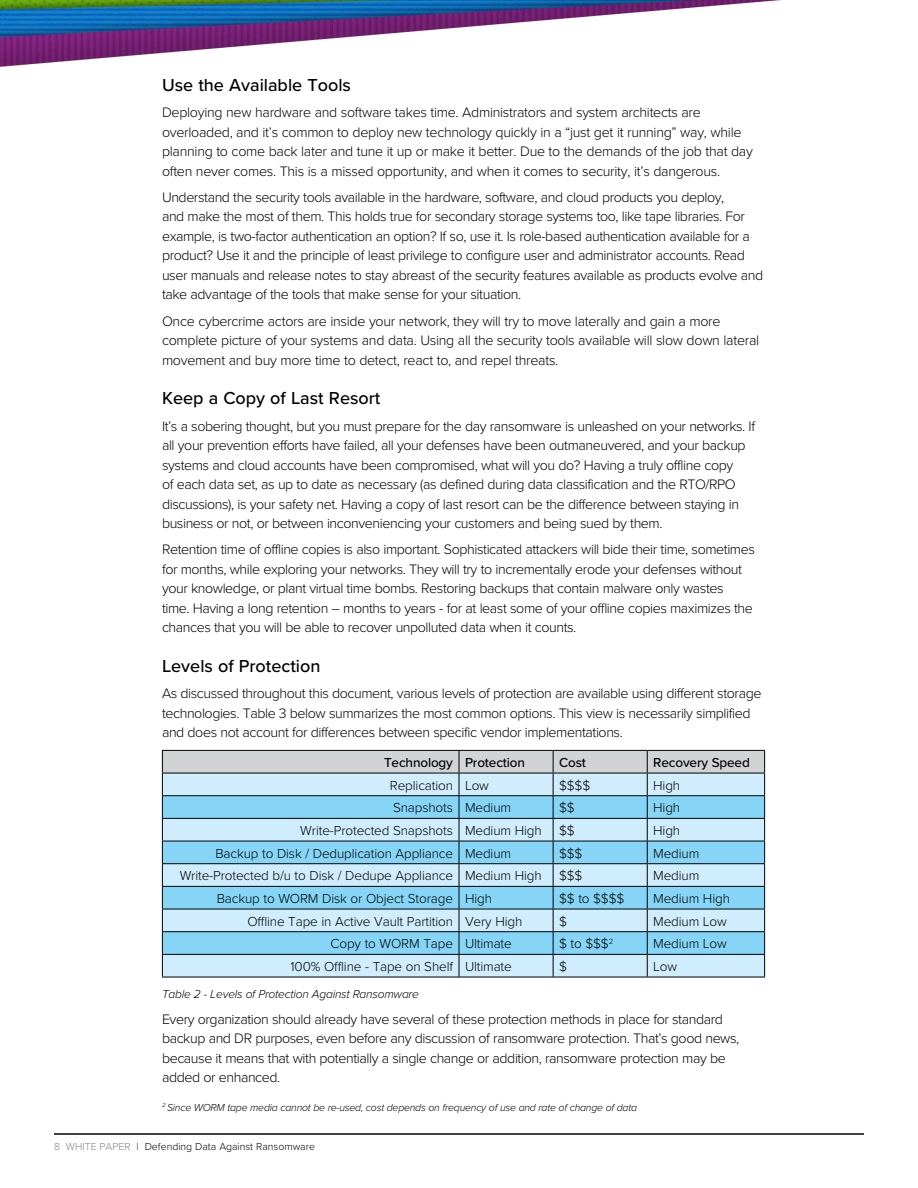
<style>
.page{position:relative;width:918px;height:1188px;background:#fff}
.page>*{position:absolute;margin:0;border:0;box-sizing:border-box;transform-origin:0 0}
.header_shortcut_0316{font:500 18px "Proxima Nova";color:#000}
.Paragraph{font:300 14.25px/19.5px "Proxima Nova";letter-spacing:-.03em;color:#000}
.sub_bullet{font:300 13.5px "Proxima Nova";letter-spacing:-.01em;color:#000}
.sub_bullet-2{font:500 13.5px "Proxima Nova";letter-spacing:-.01em;color:#000}
.Paragraph-2{font:italic 300 12px "Proxima Nova";letter-spacing:-.02em;color:#000}
.Paragraph-3{font:italic 300 10.5px "Proxima Nova";letter-spacing:-.02em;color:#000}
.t1{font:300 10.5px "Proxima Nova";color:#000}
.s1{color:#808285}
</style>
<div class="page">
<hr style="left:54px;top:1133px;width:810px;height:2px;background:#000">
<img style="left:0;top:0;width:782px;height:67px">
<svg style="left:162px;top:751px;width:603px;height:226px"></svg>
<hr style="left:162px;top:750px;width:297px;height:1px;background:#000">
<hr style="left:459px;top:750px;width:94px;height:1px;background:#000">
<hr style="left:553px;top:750px;width:94px;height:1px;background:#000">
<hr style="left:647px;top:750px;width:118px;height:1px;background:#000">
<hr style="left:162px;top:795px;width:297px;height:1px;background:#000">
<hr style="left:459px;top:795px;width:94px;height:1px;background:#000">
<hr style="left:553px;top:795px;width:94px;height:1px;background:#000">
<hr style="left:647px;top:795px;width:118px;height:1px;background:#000">
<hr style="left:162px;top:818px;width:297px;height:1px;background:#000">
<hr style="left:459px;top:818px;width:94px;height:1px;background:#000">
<hr style="left:553px;top:818px;width:94px;height:1px;background:#000">
<hr style="left:647px;top:818px;width:118px;height:1px;background:#000">
<hr style="left:162px;top:841px;width:297px;height:1px;background:#000">
<hr style="left:459px;top:841px;width:94px;height:1px;background:#000">
<hr style="left:553px;top:841px;width:94px;height:1px;background:#000">
<hr style="left:647px;top:841px;width:118px;height:1px;background:#000">
<hr style="left:162px;top:863px;width:297px;height:1px;background:#000">
<hr style="left:459px;top:863px;width:94px;height:1px;background:#000">
<hr style="left:553px;top:863px;width:94px;height:1px;background:#000">
<hr style="left:647px;top:863px;width:118px;height:1px;background:#000">
<hr style="left:162px;top:886px;width:297px;height:1px;background:#000">
<hr style="left:459px;top:886px;width:94px;height:1px;background:#000">
<hr style="left:553px;top:886px;width:94px;height:1px;background:#000">
<hr style="left:647px;top:886px;width:118px;height:1px;background:#000">
<hr style="left:162px;top:909px;width:297px;height:1px;background:#000">
<hr style="left:459px;top:909px;width:94px;height:1px;background:#000">
<hr style="left:553px;top:909px;width:94px;height:1px;background:#000">
<hr style="left:647px;top:909px;width:118px;height:1px;background:#000">
<hr style="left:162px;top:931px;width:297px;height:1px;background:#000">
<hr style="left:459px;top:931px;width:94px;height:1px;background:#000">
<hr style="left:553px;top:931px;width:94px;height:1px;background:#000">
<hr style="left:647px;top:931px;width:118px;height:1px;background:#000">
<hr style="left:162px;top:954px;width:297px;height:1px;background:#000">
<hr style="left:459px;top:954px;width:94px;height:1px;background:#000">
<hr style="left:553px;top:954px;width:94px;height:1px;background:#000">
<hr style="left:647px;top:954px;width:118px;height:1px;background:#000">
<hr style="left:162px;top:977px;width:297px;height:1px;background:#000">
<hr style="left:459px;top:977px;width:94px;height:1px;background:#000">
<hr style="left:553px;top:977px;width:94px;height:1px;background:#000">
<hr style="left:647px;top:977px;width:118px;height:1px;background:#000">
<p class="header_shortcut_0316" style="left:162px;top:71px;width:190px">Use the Available Tools</p>
<p class="Paragraph" style="left:162px;top:102px;width:592px">Deploying new hardware and software takes time. Administrators and system architects are overloaded, and it’s common to deploy new technology quickly in a “just get it running” way, while planning to come back later and tune it up or make it better. Due to the demands of the job that day often never comes. This is a missed opportunity, and when it comes to security, it’s dangerous.</p>
<p class="Paragraph" style="left:162px;top:186px;width:603px">Understand the security tools available in the hardware, software, and cloud products you deploy,<br>and make the most of them. This holds true for secondary storage systems too, like tape libraries. For example, is two-factor authentication an option? If so, use it. Is role-based authentication available for a product? Use it and the principle of least privilege to configure user and administrator accounts. Read user manuals and release notes to stay abreast of the security features available as products evolve and take advantage of the tools that make sense for your situation.</p>
<p class="Paragraph" style="left:162px;top:310px;width:599px">Once cybercrime actors are inside your network, they will try to move laterally and gain a more complete picture of your systems and data. Using all the security tools available will slow down lateral movement and buy more time to detect, react to, and repel threats.</p>
<p class="header_shortcut_0316" style="left:162px;top:385px;width:220px">Keep a Copy of Last Resort</p>
<p class="Paragraph" style="left:162px;top:415px;width:595px">It’s a sobering thought, but you must prepare for the day ransomware is unleashed on your networks. If all your prevention efforts have failed, all your defenses have been outmaneuvered, and your backup systems and cloud accounts have been compromised, what will you do? Having a truly offline copy<br>of each data set, as up to date as necessary (as defined during data classification and the RTO/RPO discussions), is your safety net. Having a copy of last resort can be the difference between staying in business or not, or between inconveniencing your customers and being sued by them.</p>
<p class="Paragraph" style="left:162px;top:539px;width:594px">Retention time of offline copies is also important. Sophisticated attackers will bide their time, sometimes for months, while exploring your networks. They will try to incrementally erode your defenses without your knowledge, or plant virtual time bombs. Restoring backups that contain malware only wastes<br>time. Having a long retention – months to years - for at least some of your offline copies maximizes the chances that you will be able to recover unpolluted data when it counts.</p>
<p class="header_shortcut_0316" style="left:162px;top:653px;width:160px">Levels of Protection</p>
<p class="Paragraph" style="left:162px;top:683px;width:601px">As discussed throughout this document, various levels of protection are available using different storage technologies. Table 3 below summarizes the most common options. This view is necessarily simplified and does not account for differences between specific vendor implementations.</p>
<p class="sub_bullet-2" style="left:384px;top:752px;width:70px">Technology</p>
<p class="sub_bullet-2" style="left:465px;top:752px;width:62px">Protection</p>
<p class="sub_bullet-2" style="left:559px;top:752px;width:28px">Cost</p>
<p class="sub_bullet-2" style="left:653px;top:752px;width:98px">Recovery Speed</p>
<p class="sub_bullet" style="left:390px;top:775px;width:65px">Replication</p>
<p class="sub_bullet" style="left:465px;top:775px;width:25px">Low</p>
<p class="sub_bullet" style="left:559px;top:775px;width:33px">$$$$</p>
<p class="sub_bullet" style="left:653px;top:775px;width:28px">High</p>
<p class="sub_bullet" style="left:393px;top:798px;width:61px">Snapshots</p>
<p class="sub_bullet" style="left:465px;top:798px;width:48px">Medium</p>
<p class="sub_bullet" style="left:559px;top:798px;width:17px">$$</p>
<p class="sub_bullet" style="left:653px;top:798px;width:28px">High</p>
<p class="sub_bullet" style="left:300px;top:820px;width:154px">Write-Protected Snapshots</p>
<p class="sub_bullet" style="left:465px;top:820px;width:78px">Medium High</p>
<p class="sub_bullet" style="left:559px;top:820px;width:17px">$$</p>
<p class="sub_bullet" style="left:653px;top:820px;width:28px">High</p>
<p class="sub_bullet" style="left:215px;top:843px;width:239px">Backup to Disk / Deduplication Appliance</p>
<p class="sub_bullet" style="left:465px;top:843px;width:48px">Medium</p>
<p class="sub_bullet" style="left:559px;top:843px;width:25px">$$$</p>
<p class="sub_bullet" style="left:653px;top:843px;width:48px">Medium</p>
<p class="sub_bullet" style="left:180px;top:866px;width:275px">Write-Protected b/u to Disk / Dedupe Appliance</p>
<p class="sub_bullet" style="left:465px;top:866px;width:78px">Medium High</p>
<p class="sub_bullet" style="left:559px;top:866px;width:25px">$$$</p>
<p class="sub_bullet" style="left:653px;top:866px;width:48px">Medium</p>
<p class="sub_bullet" style="left:217px;top:888px;width:238px">Backup to WORM Disk or Object Storage</p>
<p class="sub_bullet" style="left:465px;top:888px;width:28px">High</p>
<p class="sub_bullet" style="left:559px;top:888px;width:67px">$$ to $$$$</p>
<p class="sub_bullet" style="left:653px;top:888px;width:78px">Medium High</p>
<p class="sub_bullet" style="left:247px;top:911px;width:207px">Offline Tape in Active Vault Partition</p>
<p class="sub_bullet" style="left:465px;top:911px;width:59px">Very High</p>
<p class="sub_bullet" style="left:559px;top:911px;width:9px">$</p>
<p class="sub_bullet" style="left:653px;top:911px;width:75px">Medium Low</p>
<p class="sub_bullet" style="left:331px;top:934px;width:124px">Copy to WORM Tape</p>
<p class="sub_bullet" style="left:465px;top:934px;width:48px">Ultimate</p>
<p class="sub_bullet" style="left:559px;top:934px;width:56px">$ to $$$<sup>2</sup></p>
<p class="sub_bullet" style="left:653px;top:934px;width:75px">Medium Low</p>
<p class="sub_bullet" style="left:291px;top:956px;width:164px">100% Offline - Tape on Shelf</p>
<p class="sub_bullet" style="left:465px;top:956px;width:48px">Ultimate</p>
<p class="sub_bullet" style="left:559px;top:956px;width:9px">$</p>
<p class="sub_bullet" style="left:653px;top:956px;width:25px">Low</p>
<p class="Paragraph-2" style="left:162px;top:987px;width:258px">Table 2 - Levels of Protection Against Ransomware</p>
<p class="Paragraph" style="left:162px;top:1009px;width:579px">Every organization should already have several of these protection methods in place for standard backup and DR purposes, even before any discussion of ransomware protection. That’s good news, because it means that with potentially a single change or addition, ransomware protection may be added or enhanced.</p>
<p class="Paragraph-3" style="left:162px;top:1102px;width:477px"><sup>2</sup> Since WORM tape media cannot be re-used, cost depends on frequency of use and rate of change of data</p>
<p class="t1" style="left:54px;top:1139px;width:262px"><span class="s1">8 WHITE PAPER</span> | Defending Data Against Ransomware</p>
</div>
